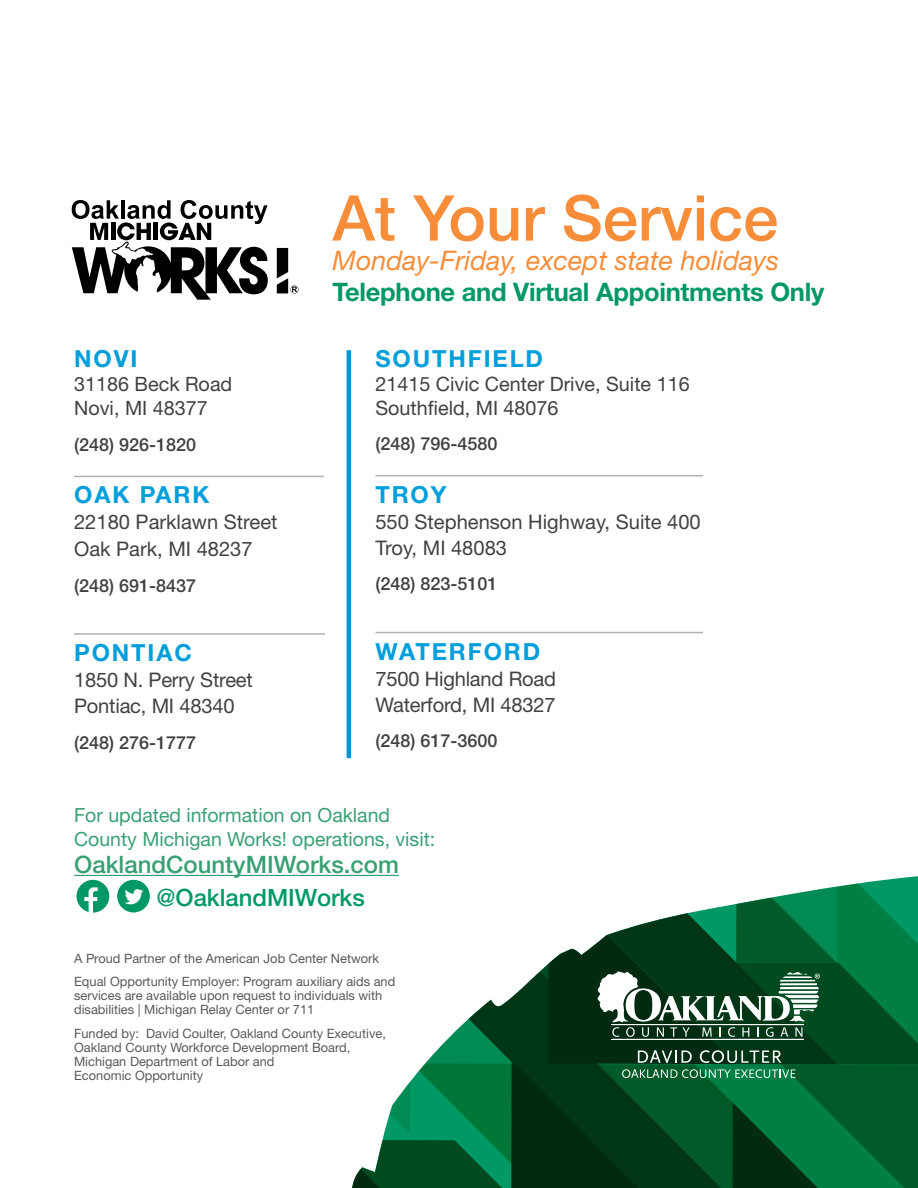
<style>
.page{position:relative;width:918px;height:1188px;background:#fff}
.page>*{position:absolute;margin:0;border:0;box-sizing:border-box;transform-origin:0 0}
.t1{font:500 63.15px "Helvetica Neue LT Std";color:#f78d39}
.t2{font:italic 27px "Helvetica Neue LT Std";color:#f78d39}
.t3{font:700 25.5px "Helvetica Neue LT Std";letter-spacing:-.01em;color:#096}
.t4{font:500 24px "Helvetica Neue LT Std";color:#3aa073}
.t5{font:500 23.85px "Helvetica Neue LT Std";color:#096}
.t6{font:700 23.55px "Helvetica Neue LT Std";letter-spacing:.08em;color:#009eda}
.t7{font:20.1px/26.1px "Helvetica Neue LT Std";color:#414042}
.t8{font:19.8px/24px "Helvetica Neue LT Std";color:#414042}
.t9{font:19.5px/24px "Helvetica Neue LT Std";color:#3aa073}
.t10{font:500 18px "Helvetica Neue LT Std";color:#414042}
.t11{font:12.9px/14.2px "Helvetica Neue LT Std";color:#58595b}
</style>
<div class="page">
<hr style="left:74px;top:476px;width:250px;height:1px;background:#b1b4b6">
<hr style="left:74px;top:633px;width:251px;height:2px;background:#b1b4b6">
<hr style="left:375px;top:475px;width:328px;height:1px;background:#b1b4b6">
<hr style="left:375px;top:632px;width:328px;height:1px;background:#b1b4b6">
<svg style="left:277px;top:248px;width:21px;height:46px"></svg>
<svg style="left:72px;top:200px;width:196px;height:100px"></svg>
<svg style="left:352px;top:876px;width:566px;height:312px"></svg>
<hr style="left:347px;top:350px;width:4px;height:408px;background:#0096d6">
<svg style="left:117px;top:880px;width:33px;height:32px"></svg>
<svg style="left:77px;top:880px;width:32px;height:33px"></svg>
<hr style="left:74px;top:875px;width:325px;height:1px;background:#3aa073">
<h3 class="t6" style="left:74px;top:344px;width:62px">NOVI</h3>
<h3 class="t8" style="left:74px;top:372px;width:160px">31186 Beck Road<br>Novi, MI 48377</h3>
<h3 class="t10" style="left:74px;top:434px;width:124px">(248) 926-1820</h3>
<h3 class="t6" style="left:74px;top:480px;width:137px">OAK PARK</h3>
<h3 class="t7" style="left:74px;top:509px;width:205px">22180 Parklawn Street<br>Oak Park, MI 48237</h3>
<h3 class="t10" style="left:74px;top:575px;width:124px">(248) 691-8437</h3>
<h3 class="t6" style="left:74px;top:638px;width:119px">PONTIAC</h3>
<h3 class="t7" style="left:74px;top:667px;width:180px">1850 N. Perry Street<br>Pontiac, MI 48340</h3>
<h3 class="t10" style="left:74px;top:732px;width:124px">(248) 276-1777</h3>
<h1 class="t1" style="left:333px;top:180px;width:447px">At Your Service</h1>
<h2 class="t2" style="left:333px;top:244px;width:448px">Monday-Friday, except state holidays</h2>
<h3 class="t3" style="left:333px;top:276px;width:493px">TELEPHONE AND VIRTUAL APPOINTMENTS ONLY</h3>
<h3 class="t6" style="left:375px;top:344px;width:169px">SOUTHFIELD</h3>
<h3 class="t8" style="left:375px;top:372px;width:316px">21415 Civic Center Drive, Suite 116<br>Southfield, MI 48076</h3>
<h3 class="t10" style="left:375px;top:433px;width:124px">(248) 796-4580</h3>
<h3 class="t6" style="left:375px;top:480px;width:73px">TROY</h3>
<h3 class="t7" style="left:375px;top:508px;width:327px">550 Stephenson Highway, Suite 400<br>Troy, MI 48083</h3>
<h3 class="t10" style="left:375px;top:573px;width:124px">(248) 823-5101</h3>
<h3 class="t6" style="left:375px;top:637px;width:166px">WATERFORD</h3>
<h3 class="t7" style="left:375px;top:665px;width:182px">7500 Highland Road<br>Waterford, MI 48327</h3>
<h3 class="t10" style="left:375px;top:730px;width:124px">(248) 617-3600</h3>
<h3 class="t9" style="left:74px;top:803px;width:363px">For updated information on Oakland<br>County Michigan Works! operations, visit:</h3>
<h3 class="t4" style="left:74px;top:850px;width:326px">OaklandCountyMIWorks.com</h3>
<h3 class="t5" style="left:156px;top:883px;width:210px">@OaklandMIWorks</h3>
<p class="t11" style="left:74px;top:946px;width:323px;line-height:23.2px">A Proud Partner of the American Job Center Network<br>Equal Opportunity Employer: Program auxiliary aids and</p>
<p class="t11" style="left:74px;top:988px;width:310px">services are available upon request to individuals with disabilities | Michigan Relay Center or 711</p>
<p class="t11" style="left:74px;top:1026px;width:313px">Funded by: David Coulter, Oakland County Executive, Oakland County Workforce Development Board, Michigan Department of Labor and<br>Economic Opportunity</p>
</div>
